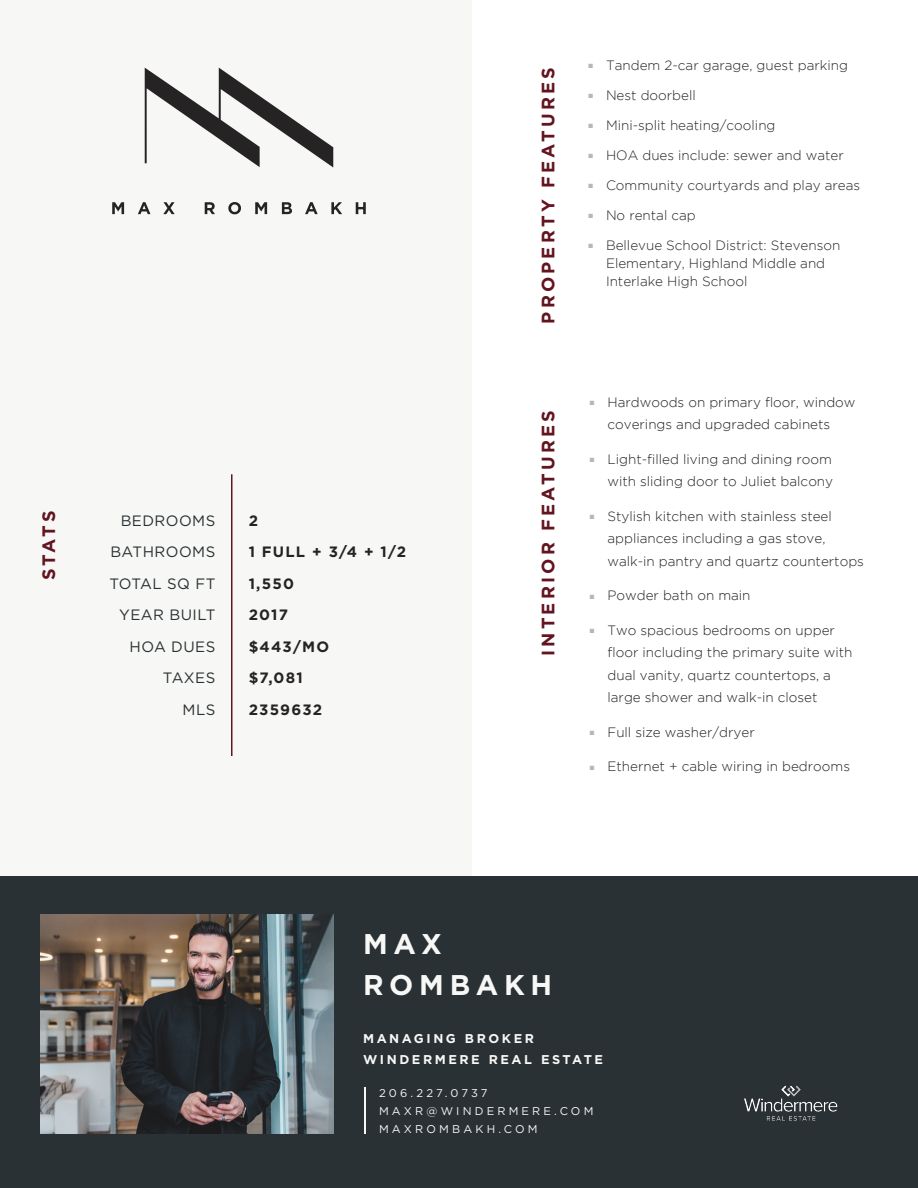
<style>
.page{position:relative;width:918px;height:1188px;background:#fff}
.page>*{position:absolute;margin:0;border:0;box-sizing:border-box;transform-origin:0 0}
.Large_White_Gotham{font:700 28.5px "Gotham";letter-spacing:.2em;color:#f7f7f5}
.Burgundy_Headline{font:700 18px "Gotham";letter-spacing:.175em;color:#62141f}
.Stats{font:700 15px "Gotham";letter-spacing:.08em;color:#262324}
.Stats-2{font:15px "Gotham";letter-spacing:.03em;color:#293134}
.Stats-3{font:15px "Gotham";letter-spacing:.005em;color:#293134}
.t1{font:300 13.5px/22.5px "Gotham";color:#231f20}
.t2{font:300 13.5px/18px "Gotham";color:#262324}
.Bold_White_Gotham{font:700 12.75px "Gotham";letter-spacing:.2em;color:#f7f7f5}
.t3{font:11.25px "Gotham";letter-spacing:.28em;color:#f7f7f5}
.s1{font-family:"Aktiv Grotesk";font-size:9px;color:#b9b8af}
</style>
<div class="page">
<div style="left:0;top:0;width:472px;height:963px;background:#f7f7f5"></div>
<div style="left:0;top:877px;width:918px;height:311px;background:#293134"></div>
<hr style="left:231px;top:474px;width:1px;height:282px;background:#62141f">
<img style="left:41px;top:914px;width:292px;height:220px">
<svg style="left:145px;top:68px;width:188px;height:100px"></svg>
<svg style="left:112px;top:202px;width:12px;height:12px"></svg>
<svg style="left:138px;top:202px;width:12px;height:12px"></svg>
<svg style="left:163px;top:202px;width:12px;height:12px"></svg>
<svg style="left:205px;top:202px;width:10px;height:12px"></svg>
<svg style="left:228px;top:202px;width:13px;height:12px"></svg>
<svg style="left:255px;top:202px;width:12px;height:12px"></svg>
<svg style="left:282px;top:202px;width:10px;height:12px"></svg>
<svg style="left:305px;top:202px;width:13px;height:12px"></svg>
<svg style="left:331px;top:202px;width:11px;height:12px"></svg>
<svg style="left:356px;top:202px;width:10px;height:12px"></svg>
<hr style="left:364px;top:1087px;width:2px;height:47px;background:#f7f7f5">
<img style="left:744px;top:1085px;width:94px;height:36px">
<p class="Burgundy_Headline" style="left:37px;top:580px;width:71px;rotate:-90deg">STATS</p>
<p class="Stats-2" style="left:121px;top:511px;width:96px">BEDROOMS</p>
<p class="Stats-2" style="left:110px;top:542px;width:107px">BATHROOMS</p>
<p class="Stats-3" style="left:109px;top:574px;width:107px">TOTAL SQ FT</p>
<p class="Stats-2" style="left:119px;top:605px;width:98px">YEAR BUILT</p>
<p class="Stats-2" style="left:130px;top:637px;width:87px">HOA DUES</p>
<p class="Stats-2" style="left:163px;top:668px;width:54px">TAXES</p>
<p class="Stats-2" style="left:183px;top:700px;width:34px">MLS</p>
<p class="Stats" style="left:249px;top:511px;width:11px">2</p>
<p class="Stats" style="left:249px;top:542px;width:159px">1 FULL + 3/4 + 1/2</p>
<p class="Stats" style="left:249px;top:574px;width:47px">1,550</p>
<p class="Stats" style="left:249px;top:605px;width:41px">2017</p>
<p class="Stats" style="left:249px;top:637px;width:82px">$443/MO</p>
<p class="Stats" style="left:249px;top:668px;width:56px">$7,081</p>
<p class="Stats" style="left:249px;top:700px;width:75px">2359632</p>
<p class="Burgundy_Headline" style="left:536px;top:324px;width:258px;rotate:-90deg">PROPERTY FEATURES</p>
<p class="Burgundy_Headline" style="left:536px;top:656px;width:247px;rotate:-90deg">INTERIOR FEATURES</p>
<p class="t2" style="left:588px;top:56px;width:261px"><span class="s1">■</span> Tandem 2-car garage, guest parking</p>
<p class="t2" style="left:588px;top:86px;width:109px"><span class="s1">■</span> Nest doorbell</p>
<p class="t2" style="left:588px;top:116px;width:189px"><span class="s1">■</span> Mini-split heating/cooling</p>
<p class="t2" style="left:588px;top:146px;width:257px"><span class="s1">■</span> HOA dues include: sewer and water</p>
<p class="t2" style="left:588px;top:176px;width:274px"><span class="s1">■</span> Community courtyards and play areas</p>
<p class="t2" style="left:588px;top:206px;width:109px"><span class="s1">■</span> No rental cap</p>
<p class="t2" style="left:606px;top:236px;width:236px;text-indent:-18px"><span class="s1">■</span> Bellevue School District: Stevenson<br>Elementary, Highland Middle and<br>Interlake High School</p>
<p class="t1" style="left:590px;top:391px;width:268px;text-align:center"><span class="s1">■</span> Hardwoods on primary floor, window coverings and upgraded cabinets</p>
<p class="t1" style="left:590px;top:448px;width:245px;text-align:right"><span class="s1">■</span> Light-filled living and dining room with sliding door to Juliet balcony</p>
<p class="t1" style="left:608px;top:505px;width:258px;text-indent:-18px"><span class="s1">■</span> Stylish kitchen with stainless steel appliances including a gas stove, walk-in pantry and quartz countertops</p>
<p class="t1" style="left:590px;top:584px;width:163px"><span class="s1">■</span> Powder bath on main</p>
<p class="t1" style="left:608px;top:619px;width:247px;text-indent:-18px"><span class="s1">■</span> Two spacious bedrooms on upper floor including the primary suite with dual vanity, quartz countertops, a large shower and walk-in closet</p>
<p class="t1" style="left:590px;top:721px;width:167px"><span class="s1">■</span> Full size washer/dryer</p>
<p class="t1" style="left:590px;top:755px;width:262px"><span class="s1">■</span> Ethernet + cable wiring in bedrooms</p>
<p class="Large_White_Gotham" style="left:363px;top:925px;width:80px">MAX</p>
<p class="Large_White_Gotham" style="left:363px;top:966px;width:191px">ROMBAKH</p>
<p class="Bold_White_Gotham" style="left:363px;top:1030px;width:172px">MANAGING BROKER</p>
<p class="Bold_White_Gotham" style="left:363px;top:1051px;width:242px">WINDERMERE REAL ESTATE</p>
<p class="t3" style="left:379px;top:1086px;width:110px">206.227.0737</p>
<p class="t3" style="left:379px;top:1104px;width:216px">MAXR@WINDERMERE.COM</p>
<p class="t3" style="left:379px;top:1122px;width:160px">MAXROMBAKH.COM</p>
</div>
